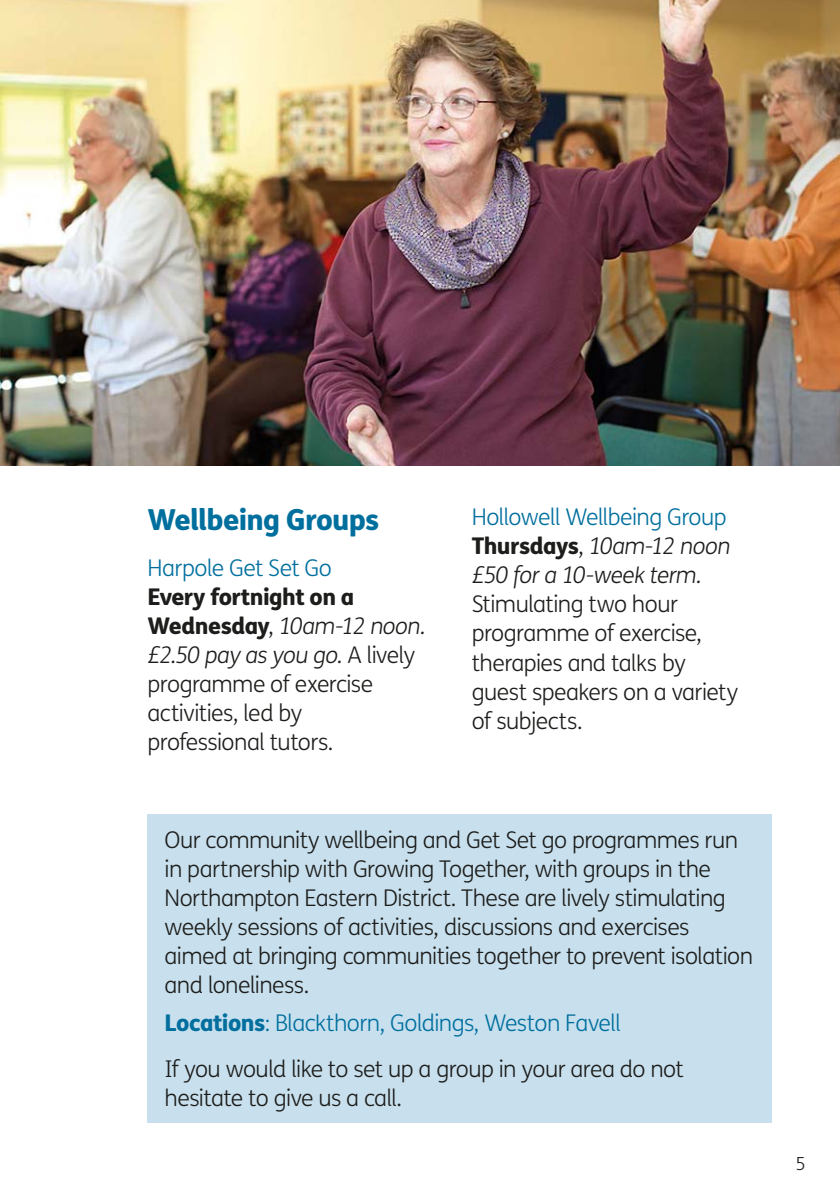
<style>
.page{position:relative;width:840px;height:1191px;background:#fff}
.page>*{position:absolute;margin:0;border:0;box-sizing:border-box;transform-origin:0 0}
.t1{font:800 29px "FS Me";letter-spacing:-.03em;color:#006f9e}
.t2{font:300 23px/29px "FS Me";letter-spacing:-.025em;color:#1d1d1b}
.t3{font:italic 300 23px/29px "FS Me";letter-spacing:-.025em;color:#1d1d1b}
.t4{font:300 23px "FS Me";letter-spacing:-.02em;color:#006f9e}
.t5{font:300 18px "FS Me";color:#1d1d1b}
.s1{font-weight:800}
.s2{font-style:italic}
.s3{font-style:normal;color:#006f9e}
.s4{font-weight:800;font-style:normal}
.s5{font-style:normal}
.s6{font-weight:800;color:#006f9e}
.s7{color:#006f9e}
</style>
<div class="page">
<div style="left:147px;top:814px;width:624px;height:309px;background:#c8e0ee"></div>
<img style="left:0;top:0;width:839px;height:465px">
<p class="t1" style="left:147px;top:501px;width:233px">Wellbeing Groups</p>
<p class="t4" style="left:147px;top:555px;width:186px">Harpole Get Set Go</p>
<p class="t2" style="left:147px;top:583px;width:279px"><span class="s1">Every fortnight on a<br>Wednesday</span>, <span class="s2">10am-12 noon. £2.50 pay as you go.</span> A lively programme of exercise activities, led by professional tutors.</p>
<p class="t3" style="left:471px;top:503px;width:260px"><span class="s3">Hollowell Wellbeing Group<br></span><span class="s4">Thursdays</span><span class="s5">,</span> 10am-12 noon £50 for a 10-week term.</p>
<p class="t2" style="left:471px;top:590px;width:268px">Stimulating two hour programme of exercise, therapies and talks by guest speakers on a variety of subjects.</p>
<p class="t2" style="left:164px;top:826px;width:589px">Our community wellbeing and Get Set go programmes run in partnership with Growing Together, with groups in the Northampton Eastern District. These are lively stimulating weekly sessions of activities, discussions and exercises aimed at bringing communities together to prevent isolation and loneliness.</p>
<p class="t2" style="left:164px;top:1000px;width:520px;line-height:46px"><span class="s6">Locations</span><span class="s7">: Blackthorn, Goldings, Weston Favell<br></span>If you would like to set up a group in your area do not</p>
<p class="t2" style="left:164px;top:1084px;width:239px">hesitate to give us a call.</p>
<p class="t5" style="left:795px;top:1153px;width:12px">5</p>
</div>
